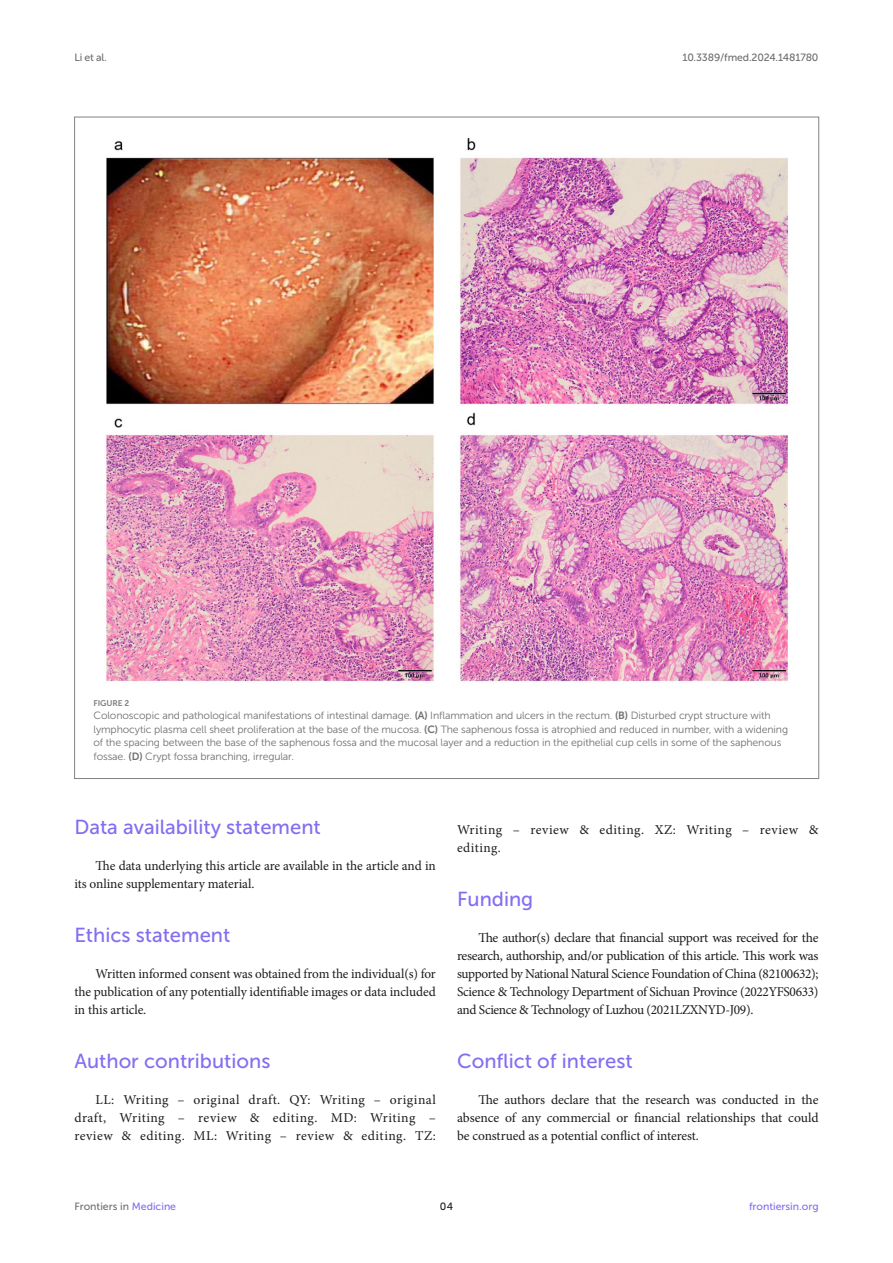
<style>
.page{position:relative;width:893px;height:1263px;background:#fff}
.page>*{position:absolute;margin:0;border:0;box-sizing:border-box;transform-origin:0 0}
.HEAD_1{font:20.25px "Museo Sans 500";color:#856df0}
.NON_TEXT{font:13.5px/18px "Minion Pro";letter-spacing:-.005em;color:#1b1c1b;text-align:justify}
.NON_TEXT-2{font:13.5px/18px "Minion Pro";letter-spacing:.035em;color:#1b1c1b}
.FIG_LEG{font:10.5px/13.5px "Museo Sans 300";letter-spacing:-.01em;color:#706f70}
.t1{font:10.5px "Museo Sans 500";letter-spacing:-.015em;color:#706f70}
.t2{font:10.5px "Museo Sans 500";color:#856df0}
.t3{font:10.5px "Museo Sans 500";color:#1b1c1b}
.FIG_HD{font:8.25px "Museo Sans 700";letter-spacing:-.01em;color:#7e7f7f}
.s1{font-family:"Museo Sans 700"}
.s2{color:#856df0}
</style>
<div class="page">
<img style="left:104px;top:137px;width:685px;height:546px">
<p class="t1" style="left:74px;top:51px;width:34px">Li et al.</p>
<p class="t1" style="left:682px;top:51px;width:138px">10.3389/fmed.2024.1481780</p>
<p class="FIG_HD" style="left:94px;top:698px;width:37px">FIGURE 2</p>
<p class="FIG_LEG" style="left:94px;top:709px;width:696px">Colonoscopic and pathological manifestations of intestinal damage. <span class="s1">(A)</span> Inflammation and ulcers in the rectum. <span class="s1">(B)</span> Disturbed crypt structure with lymphocytic plasma cell sheet proliferation at the base of the mucosa. <span class="s1">(C)</span> The saphenous fossa is atrophied and reduced in number, with a widening of the spacing between the base of the saphenous fossa and the mucosal layer and a reduction in the epithelial cup cells in some of the saphenous fossae. <span class="s1">(D)</span> Crypt fossa branching, irregular.</p>
<p class="HEAD_1" style="left:74px;top:816px;width:248px">Data availability statement</p>
<p class="NON_TEXT" style="left:74px;top:857px;width:363px;text-indent:21px">The data underlying this article are available in the article and in its online supplementary material.</p>
<p class="HEAD_1" style="left:74px;top:924px;width:158px">Ethics statement</p>
<p class="NON_TEXT" style="left:74px;top:965px;width:363px;text-indent:21px">Written informed consent was obtained from the individual(s) for the publication of any potentially identifiable images or data included in this article.</p>
<p class="HEAD_1" style="left:74px;top:1050px;width:197px">Author contributions</p>
<p class="NON_TEXT" style="left:74px;top:1091px;width:363px;text-indent:21px">LL: Writing – original draft. QY: Writing – original draft, Writing – review &amp; editing. MD: Writing – review &amp; editing. ML: Writing – review &amp; editing. TZ:</p>
<p class="NON_TEXT-2" style="left:457px;top:821px;width:363px">Writing – review &amp; editing. XZ: Writing – review &amp; editing.</p>
<p class="HEAD_1" style="left:457px;top:888px;width:78px">Funding</p>
<p class="NON_TEXT" style="left:457px;top:929px;width:363px;text-indent:21px">The author(s) declare that financial support was received for the research, authorship, and/or publication of this article. This work was supported by National Natural Science Foundation of China (82100632); Science &amp; Technology Department of Sichuan Province (2022YFS0633) and Science &amp; Technology of Luzhou (2021LZXNYD-J09).</p>
<p class="HEAD_1" style="left:457px;top:1050px;width:177px">Conflict of interest</p>
<p class="NON_TEXT" style="left:457px;top:1091px;width:363px;text-indent:21px">The authors declare that the research was conducted in the absence of any commercial or financial relationships that could be construed as a potential conflict of interest.</p>
<p class="t1" style="left:74px;top:1200px;width:103px">Frontiers in <span class="s2">Medicine</span></p>
<p class="t3" style="left:440px;top:1200px;width:15px">04</p>
<p class="t2" style="left:749px;top:1200px;width:71px">frontiersin.org</p>
</div>
